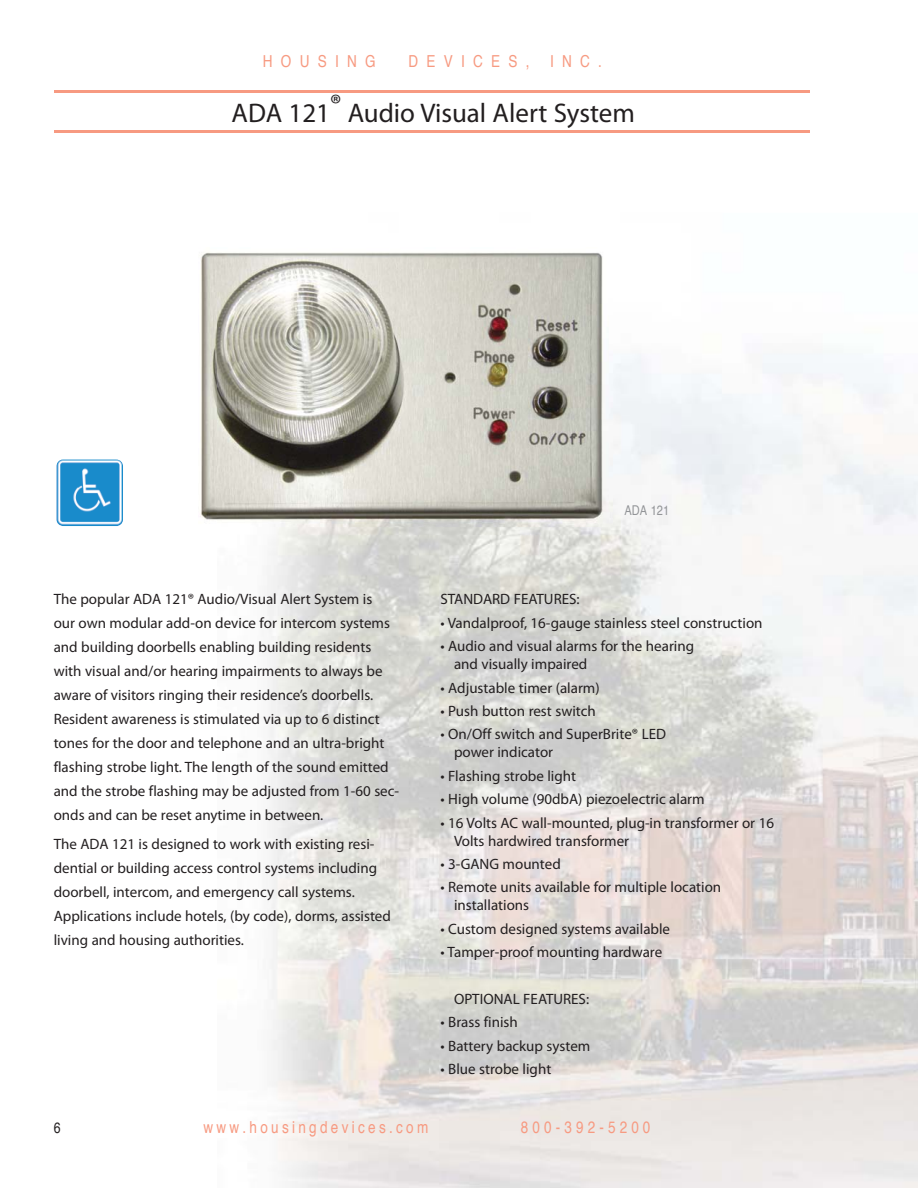
<style>
.page{position:relative;width:918px;height:1188px;background:#fff}
.page>*{position:absolute;margin:0;border:0;box-sizing:border-box;transform-origin:0 0}
.t1{font:27px "Myriad Pro";color:#231f20}
.t2{font:condensed 16.5px "Helvetica";letter-spacing:.2em;color:#f79a81}
.t3{font:condensed 16.5px "Helvetica";letter-spacing:.25em;color:#f79a81}
.t4{font:condensed 16.5px "Helvetica";letter-spacing:.5em;color:#f79a81}
.t5{font:15px/24px "Myriad Pro";color:#231f20}
.t6{font:condensed 15px "Helvetica";color:#231f20}
.t7{font:condensed 13.5px "Helvetica";color:#939598}
</style>
<div class="page">
<img style="left:267px;top:353px;width:651px;height:835px">
<hr style="left:54px;top:90px;width:756px;height:3px;background:#f79a81">
<hr style="left:54px;top:130px;width:756px;height:3px;background:#f79a81">
<img style="left:200px;top:252px;width:413px;height:275px">
<img style="left:56px;top:460px;width:67px;height:66px">
<p class="t4" style="left:263px;top:54px;width:114px">HOUSING</p>
<p class="t4" style="left:409px;top:54px;width:122px">DEVICES,</p>
<p class="t3" style="left:550px;top:54px;width:53px">INC.</p>
<h1 class="t1" style="left:232px;top:103px;width:405px">ADA 121® Audio Visual Alert System</h1>
<p class="t5" style="left:54px;top:588px;width:347px">The popular ADA 121® Audio/Visual Alert System is<br>our own modular add-on device for intercom systems and building doorbells enabling building residents with visual and/or hearing impairments to always be aware of visitors ringing their residence’s doorbells.<br>Resident awareness is stimulated via up to 6 distinct tones for the door and telephone and an ultra-bright flashing strobe light. The length of the sound emitted and the strobe flashing may be adjusted from 1-60 sec&shy;onds and can be reset anytime in between.</p>
<p class="t5" style="left:54px;top:834px;width:339px">The ADA 121 is designed to work with existing resi&shy;dential or building access control systems including doorbell, intercom, and emergency call systems.<br>Applications include hotels, (by code), dorms, assisted living and housing authorities.</p>
<p class="t7" style="left:625px;top:505px;width:46px">ADA 121</p>
<p class="t5" style="left:441px;top:589px;width:141px">STANDARD FEATURES:</p>
<p class="t5" style="left:441px;top:612px;width:324px">• Vandalproof, 16-gauge stainless steel construction</p>
<p class="t5" style="left:454px;top:639px;width:242px;line-height:18px;text-indent:-14px">• Audio and visual alarms for the hearing and visually impaired</p>
<p class="t5" style="left:441px;top:677px;width:161px">• Adjustable timer (alarm)</p>
<p class="t5" style="left:441px;top:701px;width:157px">• Push button rest switch</p>
<p class="t5" style="left:454px;top:727px;width:214px;line-height:18px;text-indent:-14px">• On/Off switch and SuperBrite® LED power indicator</p>
<p class="t5" style="left:441px;top:765px;width:137px">• Flashing strobe light</p>
<p class="t5" style="left:441px;top:789px;width:266px">• High volume (90dbA) piezoelectric alarm</p>
<p class="t5" style="left:454px;top:815px;width:322px;line-height:18px;text-indent:-14px">• 16 Volts AC wall-mounted, plug-in transformer or 16<br>Volts hardwired transformer</p>
<p class="t5" style="left:441px;top:854px;width:122px">• 3-GANG mounted</p>
<p class="t5" style="left:454px;top:880px;width:269px;line-height:18px;text-indent:-14px">• Remote units available for multiple location installations</p>
<p class="t5" style="left:441px;top:918px;width:231px">• Custom designed systems available</p>
<p class="t5" style="left:441px;top:942px;width:223px">• Tamper-proof mounting hardware</p>
<p class="t5" style="left:454px;top:989px;width:137px">OPTIONAL FEATURES:</p>
<p class="t5" style="left:441px;top:1012px;width:79px">• Brass finish</p>
<p class="t5" style="left:441px;top:1035px;width:151px">• Battery backup system</p>
<p class="t5" style="left:441px;top:1059px;width:112px">• Blue strobe light</p>
<p class="t6" style="left:54px;top:1121px;width:8px">6</p>
<p class="t2" style="left:203px;top:1120px;width:226px">www.housingdevices.com</p>
<p class="t3" style="left:521px;top:1120px;width:131px">800-392-5200</p>
</div>
